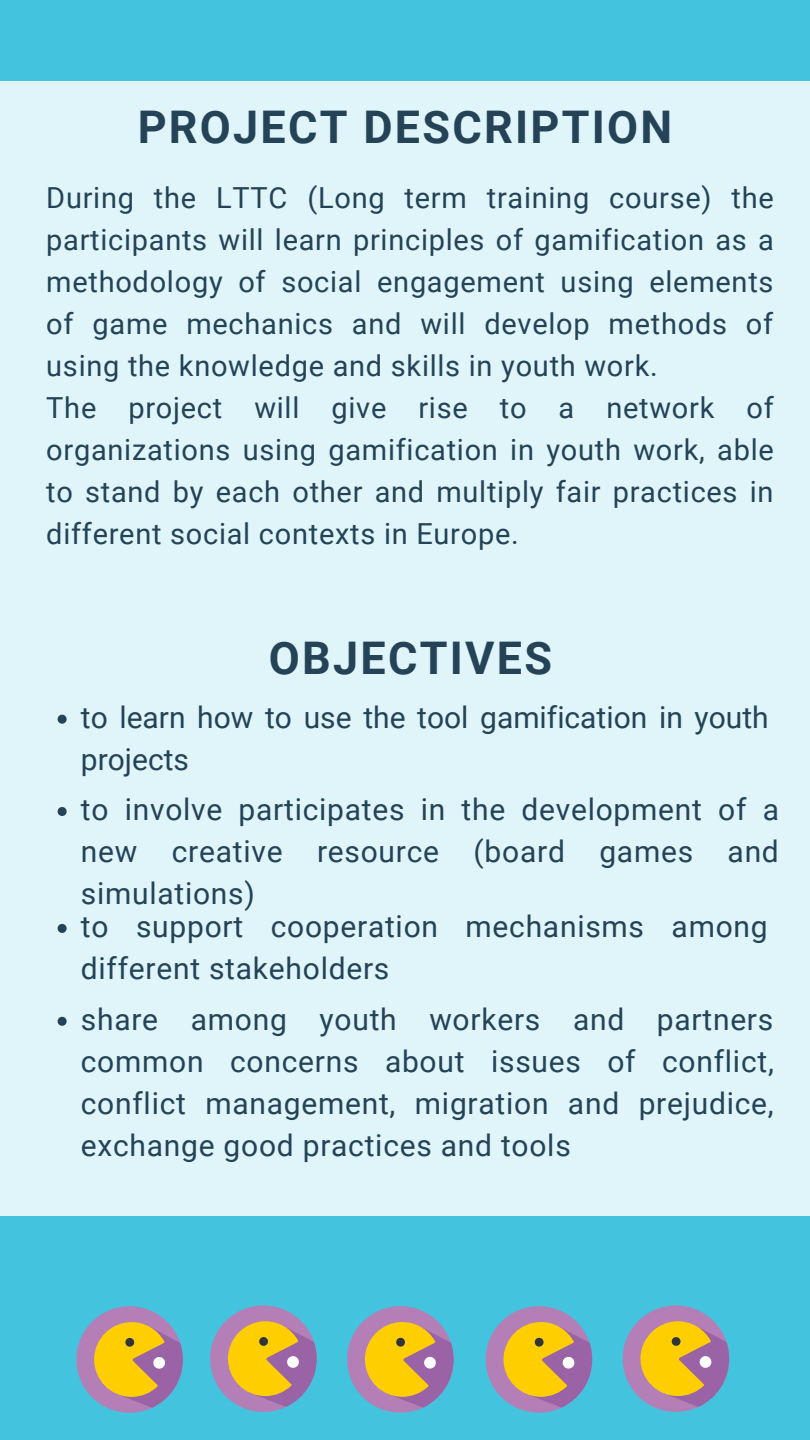
<style>
.page{position:relative;width:810px;height:1440px;background:#43c3dd}
.page>*{position:absolute;margin:0;border:0;box-sizing:border-box;transform-origin:0 0}
.t1{font:700 45px "Roboto";letter-spacing:.05em;color:#244357}
.t2{font:30px/42px "Roboto";letter-spacing:.025em;color:#244357;text-align:justify}
.t3{font:30px/42px "Roboto";color:#244357}
.t4{font:29px/42px "Roboto";letter-spacing:.025em;color:#244357}
</style>
<div class="page">
<div style="left:0;top:81px;width:810px;height:1135px;background:#e0f5f9"></div>
<svg style="left:58px;top:715px;width:9px;height:9px"></svg>
<svg style="left:58px;top:807px;width:9px;height:9px"></svg>
<svg style="left:58px;top:924px;width:9px;height:9px"></svg>
<svg style="left:58px;top:1017px;width:9px;height:9px"></svg>
<svg style="left:76px;top:1306px;width:107px;height:107px"></svg>
<svg style="left:210px;top:1305px;width:107px;height:107px"></svg>
<svg style="left:347px;top:1306px;width:107px;height:107px"></svg>
<svg style="left:486px;top:1306px;width:106px;height:107px"></svg>
<svg style="left:623px;top:1305px;width:106px;height:107px"></svg>
<h1 class="t1" style="left:138px;top:95px;width:536px">PROJECT DESCRIPTION</h1>
<p class="t4" style="left:46px;top:176px;width:729px">During the LTTC (Long term training course) the participants will learn principles of gamification as a methodology of social engagement using elements of game mechanics and will develop methods of using the knowledge and skills in youth work.<br>The project will give rise to a network of organizations using gamification in youth work, able to stand by each other and multiply fair practices in different social contexts in Europe.</p>
<h1 class="t1" style="left:269px;top:627px;width:285px">OBJECTIVES</h1>
<p class="t3" style="left:81px;top:695px;width:689px">to learn how to use the tool gamification in youth projects</p>
<p class="t2" style="left:81px;top:788px;width:700px">to involve participates in the development of a new creative resource (board games and simulations)</p>
<p class="t2" style="left:81px;top:905px;width:688px">to support cooperation mechanisms among different stakeholders</p>
<p class="t2" style="left:81px;top:998px;width:695px">share among youth workers and partners common concerns about issues of conflict, conflict management, migration and prejudice, exchange good practices and tools</p>
</div>
